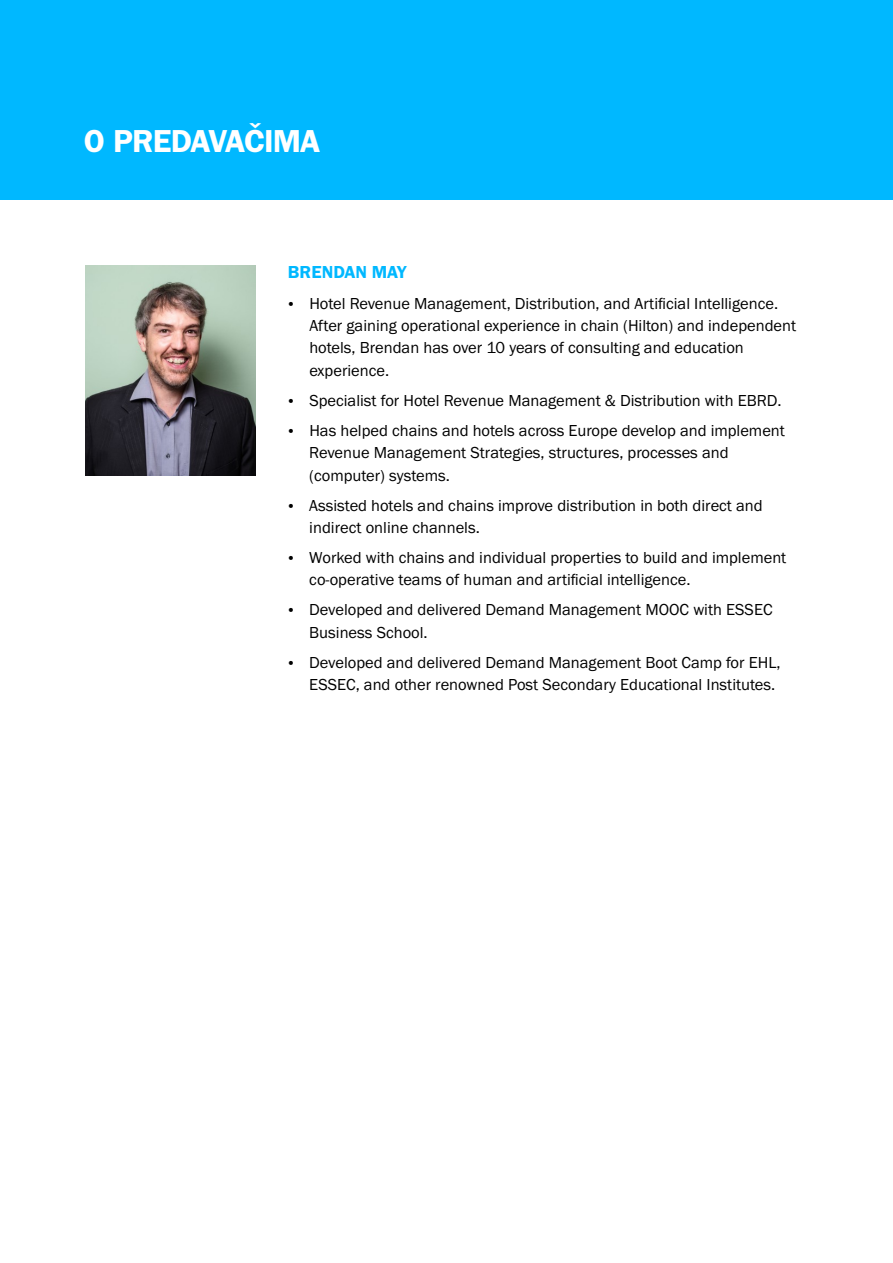
<style>
.page{position:relative;width:893px;height:1263px;background:#fff}
.page>*{position:absolute;margin:0;border:0;box-sizing:border-box;transform-origin:0 0}
.t1{font:600 32.85px "Franklin Gothic";letter-spacing:-.025em;color:#fff}
.t2{font:600 18px "Franklin Gothic";color:#00b8ff}
.t3{font:16.5px/22.5px "Franklin Gothic";color:#000}
</style>
<div class="page">
<div style="left:0;top:0;width:893px;height:200px;background:#00b8ff"></div>
<img style="left:85px;top:266px;width:170px;height:209px">
<h1 class="t1" style="left:84px;top:129px;width:238px">O PREDAVAČIMA</h1>
<p class="t2" style="left:288px;top:265px;width:120px">BRENDAN MAY</p>
<p class="t3" style="left:309px;top:293px;width:488px">Hotel Revenue Management, Distribution, and Artificial Intelligence.<br>After gaining operational experience in chain (Hilton) and independent hotels, Brendan has over 10 years of consulting and education experience.</p>
<p class="t3" style="left:309px;top:387px;width:477px;line-height:30px">Specialist for Hotel Revenue Management &amp; Distribution with EBRD.<br>Has helped chains and hotels across Europe develop and implement</p>
<p class="t3" style="left:309px;top:443px;width:421px">Revenue Management Strategies, structures, processes and (computer) systems.</p>
<p class="t3" style="left:309px;top:495px;width:455px">Assisted hotels and chains improve distribution in both direct and indirect online channels.</p>
<p class="t3" style="left:309px;top:548px;width:479px">Worked with chains and individual properties to build and implement co-operative teams of human and artificial intelligence.</p>
<p class="t3" style="left:309px;top:600px;width:465px">Developed and delivered Demand Management MOOC with ESSEC<br>Business School.</p>
<p class="t3" style="left:309px;top:652px;width:473px">Developed and delivered Demand Management Boot Camp for EHL,<br>ESSEC, and other renowned Post Secondary Educational Institutes.</p>
</div>
